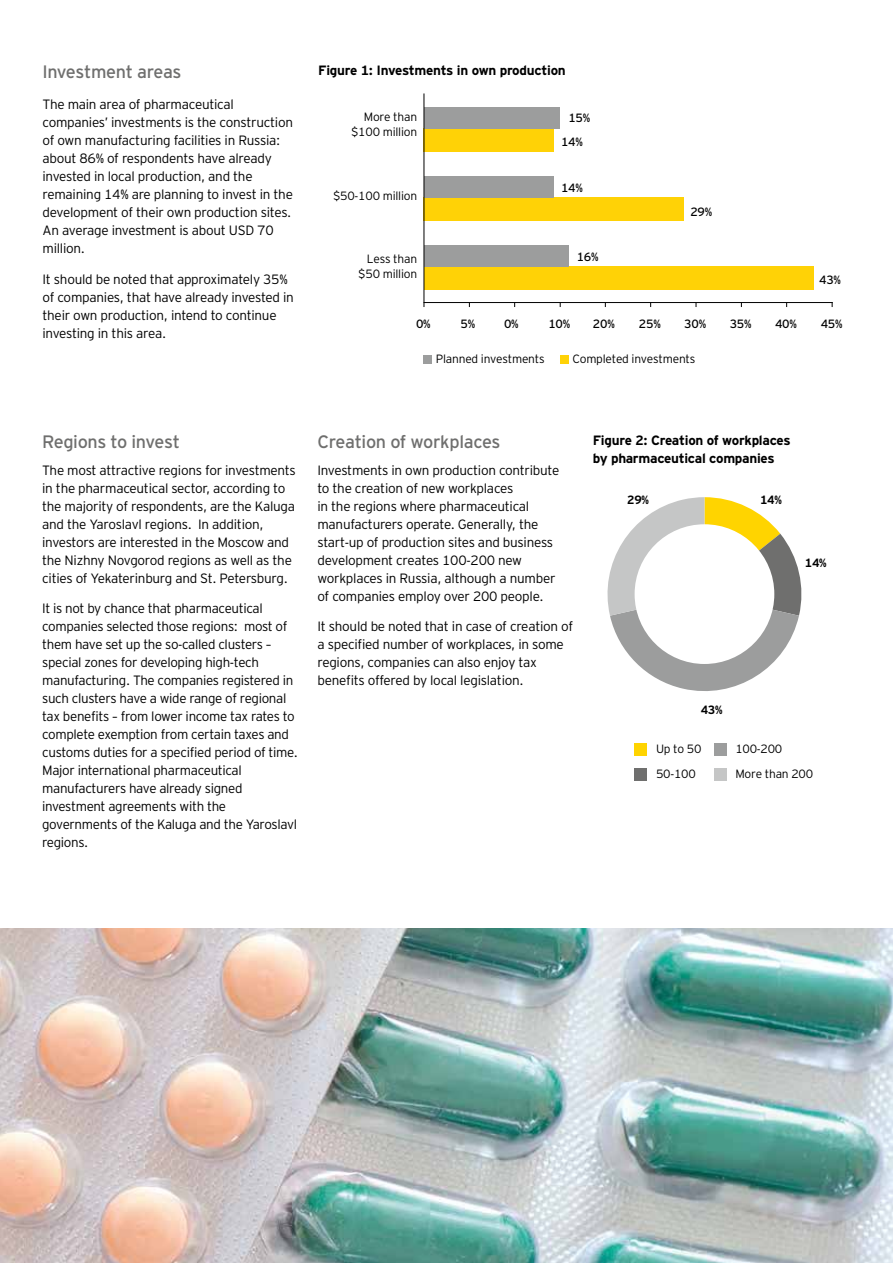
<style>
.page{position:relative;width:893px;height:1263px;background:#fff}
.page>*{position:absolute;margin:0;border:0;box-sizing:border-box;transform-origin:0 0}
.t1{font:18px "EY Interstate";letter-spacing:-.02em;color:#6f6f6e}
.t2{font:300 13.5px/18px "EY Interstate";letter-spacing:-.02em;color:#000}
.t3{font:700 13.5px/18px "EY Interstate";letter-spacing:-.02em;color:#000}
.t4{font:300 12px/15px "EY Interstate";letter-spacing:-.02em;color:#000;text-align:right}
.t5{font:12px "EY Interstate";letter-spacing:-.02em;color:#000}
.t6{font:700 12px "EY Interstate";letter-spacing:-.02em;color:#000}
</style>
<div class="page">
<img style="left:0;top:928px;width:893px;height:335px">
<hr style="left:423px;top:302px;width:410px;height:1px;background:#000">
<div style="left:424px;top:129px;width:130px;height:23px;background:#ffd206"></div>
<div style="left:424px;top:107px;width:136px;height:22px;background:#9c9d9d"></div>
<div style="left:424px;top:198px;width:260px;height:23px;background:#ffd206"></div>
<div style="left:424px;top:176px;width:130px;height:22px;background:#9c9d9d"></div>
<div style="left:424px;top:267px;width:389px;height:23px;background:#ffd206"></div>
<div style="left:424px;top:245px;width:145px;height:22px;background:#9c9d9d"></div>
<div style="left:423px;top:355px;width:9px;height:9px;background:#9c9d9d"></div>
<div style="left:560px;top:355px;width:9px;height:9px;background:#ffd206"></div>
<hr style="left:424px;top:93px;width:1px;height:214px;background:#000">
<svg style="left:607px;top:497px;width:195px;height:194px"></svg>
<div style="left:635px;top:524px;width:139px;height:140px;background:#fff;border-radius:50%"></div>
<div style="left:635px;top:743px;width:12px;height:13px;background:#ffd400"></div>
<div style="left:635px;top:768px;width:12px;height:13px;background:#6f6f6e"></div>
<div style="left:714px;top:743px;width:12px;height:13px;background:#9c9d9d"></div>
<div style="left:714px;top:768px;width:12px;height:13px;background:#c5c6c6"></div>
<h1 class="t1" style="left:43px;top:59px;width:141px">Investment areas</h1>
<p class="t2" style="left:43px;top:94px;width:252px">The main area of pharmaceutical companies’ investments is the construction of own manufacturing facilities in Russia: about 86% of respondents have already invested in local production, and the remaining 14% are planning to invest in the development of their own production sites.<br>An average investment is about USD 70 million.</p>
<p class="t2" style="left:43px;top:269px;width:253px">It should be noted that approximately 35% of companies, that have already invested in their own production, intend to continue investing in this area.</p>
<p class="t3" style="left:318px;top:60px;width:249px">Figure 1: Investments in own production</p>
<p class="t4" style="left:351px;top:109px;width:68px">More than $100 million</p>
<p class="t5" style="left:568px;top:109px;width:23px">15%</p>
<p class="t5" style="left:561px;top:133px;width:23px">14%</p>
<p class="t4" style="left:333px;top:188px;width:86px">$50-100 million</p>
<p class="t5" style="left:561px;top:179px;width:23px">14%</p>
<p class="t5" style="left:690px;top:204px;width:23px">29%</p>
<p class="t4" style="left:358px;top:251px;width:60px">Less than $50 million</p>
<p class="t5" style="left:577px;top:248px;width:23px">16%</p>
<p class="t5" style="left:819px;top:272px;width:23px">43%</p>
<p class="t5" style="left:416px;top:316px;width:16px">0%</p>
<p class="t5" style="left:461px;top:316px;width:16px">5%</p>
<p class="t5" style="left:504px;top:316px;width:16px">0%</p>
<p class="t5" style="left:548px;top:316px;width:23px">10%</p>
<p class="t5" style="left:593px;top:316px;width:23px">20%</p>
<p class="t5" style="left:639px;top:316px;width:23px">25%</p>
<p class="t5" style="left:684px;top:316px;width:23px">30%</p>
<p class="t5" style="left:730px;top:316px;width:23px">35%</p>
<p class="t5" style="left:775px;top:316px;width:23px">40%</p>
<p class="t5" style="left:821px;top:316px;width:23px">45%</p>
<p class="t4" style="left:436px;top:351px;width:110px">Planned investments</p>
<p class="t4" style="left:572px;top:351px;width:124px">Completed investments</p>
<h1 class="t1" style="left:42px;top:429px;width:139px">Regions to invest</h1>
<p class="t2" style="left:42px;top:460px;width:255px">The most attractive regions for investments in the pharmaceutical sector, according to the majority of respondents, are the Kaluga and the Yaroslavl regions. In addition, investors are interested in the Moscow and the Nizhny Novgorod regions as well as the cities of Yekaterinburg and St. Petersburg.</p>
<p class="t2" style="left:42px;top:599px;width:257px">It is not by chance that pharmaceutical companies selected those regions: most of them have set up the so-called clusters – special zones for developing high-tech manufacturing. The companies registered in such clusters have a wide range of regional tax benefits – from lower income tax rates to complete exemption from certain taxes and customs duties for a specified period of time.<br>Major international pharmaceutical manufacturers have already signed investment agreements with the governments of the Kaluga and the Yaroslavl regions.</p>
<h1 class="t1" style="left:317px;top:429px;width:185px">Creation of workplaces</h1>
<p class="t2" style="left:317px;top:460px;width:243px">Investments in own production contribute to the creation of new workplaces<br>in the regions where pharmaceutical manufacturers operate. Generally, the start-up of production sites and business development creates 100-200 new workplaces in Russia, although a number of companies employ over 200 people.</p>
<p class="t2" style="left:317px;top:617px;width:257px">It should be noted that in case of creation of a specified number of workplaces, in some regions, companies can also enjoy tax benefits offered by local legislation.</p>
<p class="t3" style="left:593px;top:430px;width:199px">Figure 2: Creation of workplaces by pharmaceutical companies</p>
<p class="t6" style="left:627px;top:491px;width:23px">29%</p>
<p class="t6" style="left:760px;top:491px;width:23px">14%</p>
<p class="t6" style="left:805px;top:554px;width:23px">14%</p>
<p class="t6" style="left:701px;top:701px;width:23px">43%</p>
<p class="t4" style="left:656px;top:735px;width:47px;line-height:25px;text-align:left">Up to 50<br>50-100</p>
<p class="t4" style="left:735px;top:735px;width:79px;line-height:25px;text-align:left">100-200<br>More than 200</p>
</div>
